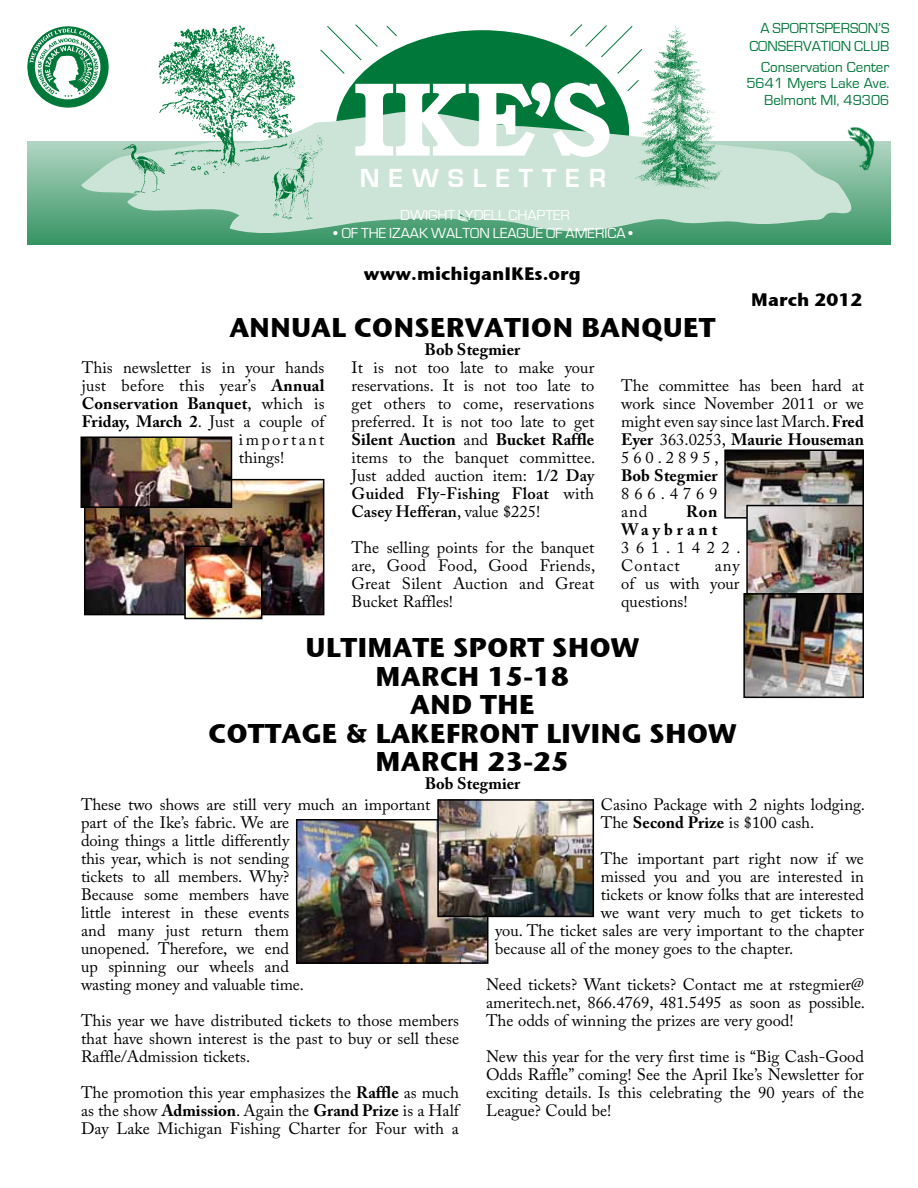
<style>
.page{position:relative;width:918px;height:1188px;background:#fff}
.page>*{position:absolute;margin:0;border:0;box-sizing:border-box;transform-origin:0 0}
.t1{font:800 100.5px "Cushing";color:#fff}
.t2{font:27px/28.5px "Stone Sans ITCTT Bold";color:#000;text-align:center}
.t3{font:700 27px "Eurostile";letter-spacing:.33em;color:#fff}
.t4{font:18px "Stone Sans ITCTT Bold";color:#000}
.t5{font:16.5px/18px "Adobe Caslon Pro";color:#000;text-align:justify}
.t6{font:700 16.5px "Adobe Caslon Pro";letter-spacing:.01em;color:#000}
.t7{font:16.5px/18px "Adobe Caslon Pro";letter-spacing:.05em;color:#000}
.t8{font:16.5px/18px "Adobe Caslon Pro";letter-spacing:.295em;color:#000}
.t9{font:700 16.5px/18px "Adobe Caslon Pro";letter-spacing:.245em;color:#000;text-align:right}
.t10{font:16.5px "Adobe Caslon Pro";letter-spacing:.145em;color:#000}
.t11{font:15px/16.5px "Eurostile";color:#007839;text-align:right}
.t12{font:15px "Eurostile";color:#fff}
.s1{font-weight:700}
.s2{font-weight:400}
.s3{font-weight:600}
</style>
<div class="page">
<div style="left:27px;top:141px;width:864px;height:103px;background:linear-gradient(to bottom,#b2d6c3,#369464)"></div>
<svg style="left:340px;top:30px;width:285px;height:76px;background:#1b864e"></svg>
<svg style="left:81px;top:106px;width:778px;height:131px;background:#aad2bd"></svg>
<img style="left:635px;top:26px;width:88px;height:163px">
<svg style="left:27px;top:26px;width:84px;height:83px"></svg>
<svg style="left:337px;top:24px;width:42px;height:51px"></svg>
<svg style="left:569px;top:24px;width:74px;height:68px"></svg>
<svg style="left:386px;top:25px;width:12px;height:12px"></svg>
<img style="left:840px;top:123px;width:34px;height:50px">
<img style="left:123px;top:144px;width:42px;height:49px">
<img style="left:273px;top:189px;width:51px;height:30px">
<img style="left:154px;top:25px;width:183px;height:164px">
<img style="left:299px;top:822px;width:186px;height:139px">
<div style="left:296px;top:819px;width:192px;height:145px;border:2px solid #000"></div>
<img style="left:440px;top:802px;width:151px;height:112px">
<div style="left:437px;top:799px;width:157px;height:118px;border:2px solid #000"></div>
<img style="left:87px;top:482px;width:234px;height:130px">
<div style="left:84px;top:479px;width:240px;height:136px;border:2px solid #000"></div>
<img style="left:84px;top:439px;width:145px;height:66px">
<div style="left:81px;top:436px;width:151px;height:72px;border:2px solid #000"></div>
<img style="left:187px;top:549px;width:72px;height:67px">
<div style="left:184px;top:546px;width:78px;height:73px;border:2px solid #000"></div>
<img style="left:727px;top:452px;width:134px;height:64px">
<div style="left:724px;top:449px;width:140px;height:70px;border:2px solid #000"></div>
<img style="left:749px;top:508px;width:112px;height:85px">
<div style="left:746px;top:505px;width:118px;height:104px;border:2px solid #000"></div>
<img style="left:746px;top:596px;width:115px;height:99px">
<div style="left:743px;top:593px;width:121px;height:105px;border:2px solid #000"></div>
<h1 class="t1" style="left:354px;top:58px;width:260px">IKE’S</h1>
<h2 class="t3" style="left:360px;top:163px;width:248px">NEWSLETTER</h2>
<p class="t12" style="left:400px;top:207px;width:171px">DWIGHT LYDELL CHAPTER</p>
<p class="t12" style="left:333px;top:225px;width:301px">• OF THE IZAAK WALTON LEAGUE OF AMERICA •</p>
<p class="t4" style="left:364px;top:263px;width:219px">WWW.MICHIGANIKES.ORG</p>
<p class="t11" style="left:749px;top:19px;width:142px;line-height:18px">A SPORTSPERSON’S<br>CONSERVATION CLUB</p>
<p class="t11" style="left:746px;top:59px;width:145px">Conservation Center<br>5641 Myers Lake Ave.<br>Belmont MI, 49306</p>
<p class="t4" style="left:751px;top:288px;width:113px">MARCH 2012</p>
<h2 class="t2" style="left:229px;top:313px;width:488px">ANNUAL CONSERVATION BANQUET</h2>
<p class="t6" style="left:425px;top:340px;width:97px">Bob Stegmier</p>
<p class="t5" style="left:82px;top:358px;width:244px">This newsletter is in your hands</p>
<p class="t5" style="left:82px;top:376px;width:244px">just before this year’s <span class="s1">Annual</span></p>
<p class="t6" style="left:82px;top:394px;width:244px">Conservation Banquet<span class="s2">, which is</span></p>
<p class="t5" style="left:82px;top:412px;width:244px"><span class="s1">Friday, March 2</span>. Just a couple of</p>
<p class="t10" style="left:239px;top:430px;width:87px">important</p>
<p class="t5" style="left:239px;top:448px;width:47px">things!</p>
<p class="t5" style="left:352px;top:358px;width:245px">It is not too late to make your reservations. It is not too late to get others to come, reservations preferred. It is not too late to get <span class="s1">Silent Auction</span> and <span class="s1">Bucket Raffle </span>items to the banquet committee.<br>Just added auction item: <span class="s3">1/2 Day Guided Fly-Fishing Float</span> with <span class="s3">Casey Hefferan</span>, value $225!</p>
<p class="t5" style="left:352px;top:538px;width:245px">The selling points for the banquet are, Good Food, Good Friends, Great Silent Auction and Great Bucket Raffles!</p>
<p class="t5" style="left:621px;top:376px;width:244px">The committee has been hard at work since November 2011 or we might even say since last March. <span class="s1">Fred Eyer</span> 363.0253, <span class="s1">Maurie Houseman </span>560.2895,</p>
<p class="t6" style="left:621px;top:466px;width:98px">Bob Stegmier</p>
<p class="t8" style="left:621px;top:484px;width:98px">866.4769 and</p>
<p class="t9" style="left:621px;top:502px;width:98px">Ron<br>Waybrant</p>
<p class="t7" style="left:621px;top:538px;width:121px">361.1422.<br>Contact</p>
<p class="t5" style="left:621px;top:556px;width:120px;text-indent:94px">any of us with your questions!</p>
<h2 class="t2" style="left:208px;top:633px;width:530px">ULTIMATE SPORT SHOW<br>MARCH 15-18<br>AND THE<br>COTTAGE &amp; LAKEFRONT LIVING SHOW<br>MARCH 23-25</h2>
<p class="t6" style="left:425px;top:774px;width:97px">Bob Stegmier</p>
<p class="t5" style="left:81px;top:795px;width:351px;text-align:left">These two shows are still very much an important part of the Ike’s fabric. We are<br>doing things a little differently<br>this year, which is not sending<br>tickets to all members. Why?<br>Because some members have<br>little interest in these events<br>and many just return them<br>unopened. Therefore, we end<br>up spinning our wheels and<br>wasting money and valuable time.</p>
<p class="t5" style="left:81px;top:1011px;width:380px">This year we have distributed tickets to those members that have shown interest is the past to buy or sell these Raffle/Admission tickets.</p>
<p class="t5" style="left:81px;top:1083px;width:380px">The promotion this year emphasizes the <span class="s1">Raffle</span> as much as the show <span class="s1">Admission</span>. Again the <span class="s1">Grand Prize</span> is a Half Day Lake Michigan Fishing Charter for Four with a</p>
<p class="t5" style="left:601px;top:795px;width:266px">Casino Package with 2 nights lodging.<br>The <span class="s1">Second Prize</span> is $100 cash.</p>
<p class="t5" style="left:601px;top:849px;width:265px">The important part right now if we</p>
<p class="t5" style="left:601px;top:867px;width:265px">missed you and you are interested in</p>
<p class="t5" style="left:601px;top:885px;width:265px">tickets or know folks that are interested</p>
<p class="t5" style="left:601px;top:903px;width:265px">we want very much to get tickets to</p>
<p class="t5" style="left:495px;top:921px;width:370px">you. The ticket sales are very important to the chapter</p>
<p class="t5" style="left:495px;top:939px;width:300px">because all of the money goes to the chapter.</p>
<p class="t5" style="left:486px;top:975px;width:381px">Need tickets? Want tickets? Contact me at rstegmier@ ameritech.net, 866.4769, 481.5495 as soon as possible.<br>The odds of winning the prizes are very good!</p>
<p class="t5" style="left:486px;top:1047px;width:380px">New this year for the very first time is “Big Cash-Good Odds Raffle” coming! See the April Ike’s Newsletter for exciting details. Is this celebrating the 90 years of the League? Could be!</p>
</div>
